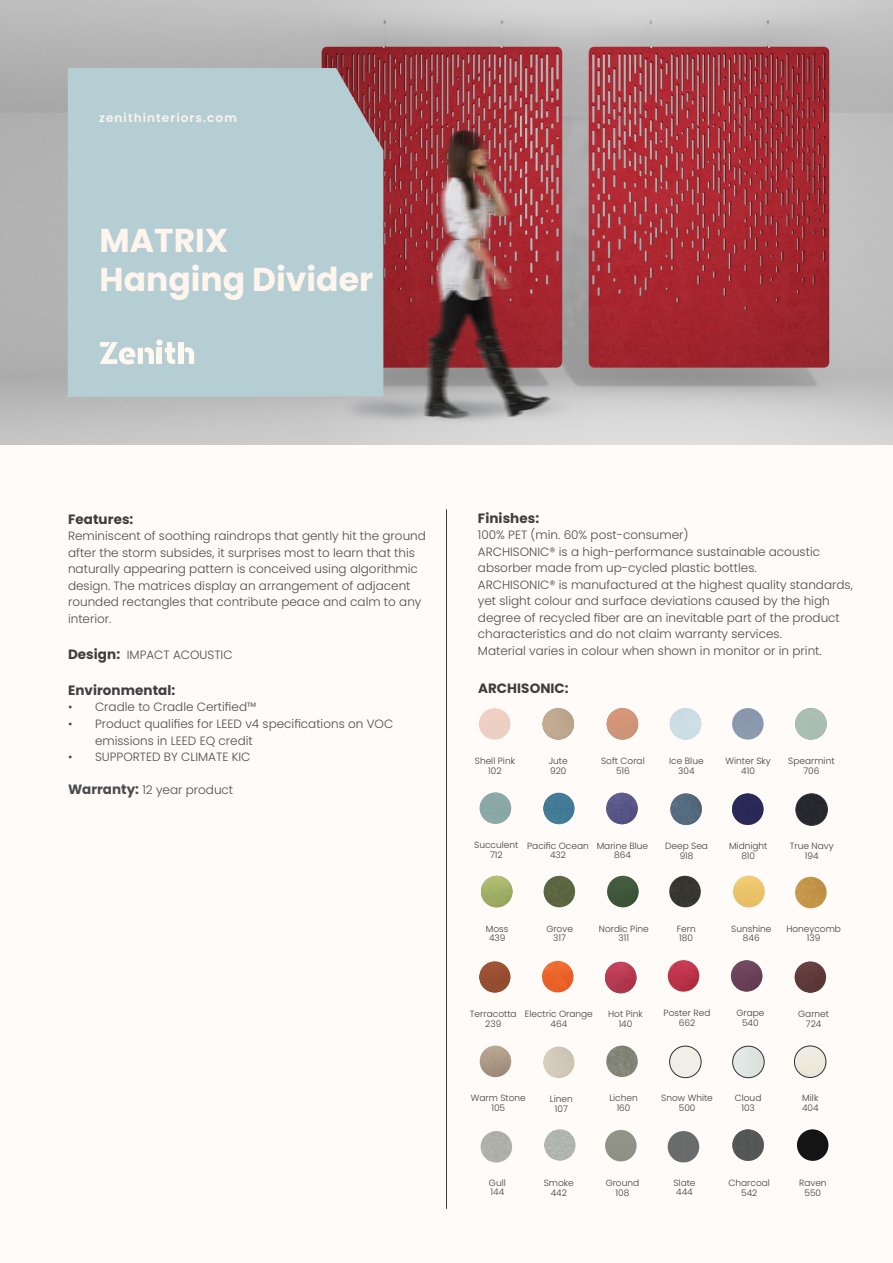
<style>
.page{position:relative;width:893px;height:1263px;background:#fffbf8}
.page>*{position:absolute;margin:0;border:0;box-sizing:border-box;transform-origin:0 0}
.PRODUCT_NAME{font:700 33px "Poppins";color:#fff5ed}
.COPY{font:700 13.5px "Poppins";letter-spacing:.005em;color:#3e3e3f}
.COPY-2{font:300 12px/16.5px "Poppins";color:#4b4c4d}
.WEBSITE_TOP_LEFT{font:600 12px "Poppins";letter-spacing:.09em;color:#fdf3eb}
.COLOURS_SPECS{font:300 9px/9.8px "Poppins";color:#3e3e3f;text-align:center}
.s1{font-weight:700;font-size:13.5px;color:#3e3e3f}
.s2{font-weight:700;font-size:13.5px}
</style>
<div class="page">
<img style="left:0;top:0;width:893px;height:444px">
<hr style="left:446px;top:509px;width:1px;height:700px;background:#3e3e3f">
<div style="left:68px;top:68px;width:315px;height:329px;background:#b5ced4"></div>
<div style="left:157px;top:348px;width:5px;height:16px;background:#fff8ef"></div>
<div style="left:156px;top:339px;width:7px;height:7px;background:#fff8ef;border-radius:50%"></div>
<svg style="left:165px;top:342px;width:10px;height:23px"></svg>
<div style="left:178px;top:342px;width:5px;height:22px;background:#fff8ef"></div>
<svg style="left:185px;top:347px;width:9px;height:17px"></svg>
<svg style="left:100px;top:342px;width:54px;height:22px"></svg>
<img style="left:479px;top:708px;width:31px;height:32px;border-radius:16px">
<img style="left:670px;top:708px;width:31px;height:32px;border-radius:16px">
<img style="left:607px;top:708px;width:31px;height:32px;border-radius:16px">
<img style="left:732px;top:708px;width:32px;height:32px;border-radius:16px">
<img style="left:480px;top:792px;width:31px;height:32px;border-radius:16px">
<img style="left:795px;top:708px;width:32px;height:32px;border-radius:16px">
<img style="left:794px;top:961px;width:32px;height:32px;border-radius:16px">
<img style="left:607px;top:876px;width:32px;height:31px;border-radius:16px">
<img style="left:606px;top:793px;width:32px;height:31px;border-radius:16px">
<img style="left:544px;top:1129px;width:32px;height:32px;border-radius:16px">
<img style="left:543px;top:793px;width:32px;height:31px;border-radius:16px">
<img style="left:733px;top:876px;width:32px;height:31px;border-radius:16px">
<img style="left:481px;top:876px;width:31px;height:31px;border-radius:16px">
<img style="left:542px;top:961px;width:31px;height:31px;border-radius:16px">
<img style="left:731px;top:960px;width:31px;height:32px;border-radius:16px">
<img style="left:605px;top:962px;width:31px;height:31px;border-radius:16px">
<img style="left:670px;top:1046px;width:31px;height:32px;border-radius:16px">
<div style="left:669px;top:1046px;width:32px;height:32px;border:1px solid #312f30;border-radius:50%"></div>
<img style="left:733px;top:1046px;width:31px;height:32px;border-radius:16px">
<div style="left:732px;top:1046px;width:32px;height:32px;border:1px solid #312f30;border-radius:50%"></div>
<img style="left:668px;top:960px;width:31px;height:32px;border-radius:16px">
<img style="left:797px;top:1129px;width:31px;height:32px;border-radius:16px">
<img style="left:732px;top:1129px;width:32px;height:32px;border-radius:16px">
<img style="left:543px;top:1046px;width:32px;height:32px;border-radius:16px">
<img style="left:668px;top:1131px;width:31px;height:31px">
<img style="left:794px;top:1046px;width:32px;height:31px;border-radius:16px">
<div style="left:794px;top:1045px;width:32px;height:33px;border:1px solid #312f30;border-radius:50%"></div>
<img style="left:544px;top:876px;width:31px;height:31px;border-radius:16px">
<img style="left:605px;top:1130px;width:32px;height:31px;border-radius:16px">
<img style="left:480px;top:1045px;width:31px;height:32px;border-radius:16px">
<img style="left:732px;top:793px;width:31px;height:32px;border-radius:16px">
<img style="left:795px;top:877px;width:32px;height:31px;border-radius:16px">
<img style="left:670px;top:793px;width:32px;height:32px;border-radius:16px">
<img style="left:542px;top:708px;width:32px;height:32px;border-radius:16px">
<img style="left:479px;top:961px;width:31px;height:32px;border-radius:16px">
<img style="left:669px;top:876px;width:32px;height:31px;border-radius:16px">
<img style="left:481px;top:1131px;width:31px;height:31px;border-radius:16px">
<img style="left:796px;top:794px;width:31px;height:31px;border-radius:16px">
<div style="left:795px;top:793px;width:33px;height:33px;border:1px solid #312f30;border-radius:50%"></div>
<img style="left:606px;top:1045px;width:32px;height:32px;border-radius:16px">
<p class="WEBSITE_TOP_LEFT" style="left:99px;top:111px;width:139px">zenithinteriors.com</p>
<p class="PRODUCT_NAME" style="left:100px;top:221px;width:130px">MATRIX</p>
<p class="PRODUCT_NAME" style="left:100px;top:260px;width:275px">Hanging Divider</p>
<p class="COPY" style="left:68px;top:511px;width:67px">Features:</p>
<p class="COPY-2" style="left:68px;top:528px;width:359px">Reminiscent of soothing raindrops that gently hit the ground after the storm subsides, it surprises most to learn that this naturally appearing pattern is conceived using algorithmic design. The matrices display an arrangement of adjacent rounded rectangles that contribute peace and calm to any interior.</p>
<p class="COPY-2" style="left:68px;top:647px;width:166px"><span class="s1">Design:</span> IMPACT ACOUSTIC</p>
<p class="COPY" style="left:68px;top:682px;width:109px">Environmental:</p>
<p class="COPY-2" style="left:68px;top:699px;width:190px">• Cradle to Cradle Certified™</p>
<p class="COPY-2" style="left:95px;top:716px;width:300px;text-indent:-27px">• Product qualifies for LEED v4 specifications on VOC emissions in LEED EQ credit</p>
<p class="COPY-2" style="left:68px;top:749px;width:184px">• SUPPORTED BY CLIMATE KIC</p>
<p class="COPY-2" style="left:68px;top:782px;width:167px"><span class="s2">Warranty:</span> 12 year product</p>
<p class="COPY" style="left:478px;top:510px;width:63px">Finishes:</p>
<p class="COPY-2" style="left:478px;top:527px;width:212px">100% PET (min. 60% post-consumer)</p>
<p class="COPY-2" style="left:478px;top:543px;width:344px">ARCHISONIC® is a high-performance sustainable acoustic absorber made from up-cycled plastic bottles.</p>
<p class="COPY-2" style="left:478px;top:576px;width:376px">ARCHISONIC® is manufactured at the highest quality standards, yet slight colour and surface deviations caused by the high degree of recycled fiber are an inevitable part of the product characteristics and do not claim warranty services.<br>Material varies in colour when shown in monitor or in print.</p>
<p class="COPY" style="left:478px;top:681px;width:92px">ARCHISONIC:</p>
<p class="COLOURS_SPECS" style="left:475px;top:756px;width:42px">Shell Pink</p>
<p class="COLOURS_SPECS" style="left:488px;top:766px;width:15px">102</p>
<p class="COLOURS_SPECS" style="left:549px;top:756px;width:20px">Jute</p>
<p class="COLOURS_SPECS" style="left:550px;top:766px;width:18px">920</p>
<p class="COLOURS_SPECS" style="left:601px;top:756px;width:45px">Soft Coral</p>
<p class="COLOURS_SPECS" style="left:616px;top:766px;width:15px">516</p>
<p class="COLOURS_SPECS" style="left:669px;top:756px;width:36px">Ice Blue</p>
<p class="COLOURS_SPECS" style="left:678px;top:766px;width:18px">304</p>
<p class="COLOURS_SPECS" style="left:725px;top:756px;width:47px">Winter Sky</p>
<p class="COLOURS_SPECS" style="left:741px;top:766px;width:15px">410</p>
<p class="COLOURS_SPECS" style="left:788px;top:756px;width:48px">Spearmint</p>
<p class="COLOURS_SPECS" style="left:803px;top:766px;width:18px">706</p>
<p class="COLOURS_SPECS" style="left:474px;top:840px;width:46px">Succulent</p>
<p class="COLOURS_SPECS" style="left:490px;top:850px;width:14px">712</p>
<p class="COLOURS_SPECS" style="left:527px;top:841px;width:63px">Pacific Ocean</p>
<p class="COLOURS_SPECS" style="left:550px;top:850px;width:17px">432</p>
<p class="COLOURS_SPECS" style="left:597px;top:841px;width:53px">Marine Blue<br>864</p>
<p class="COLOURS_SPECS" style="left:665px;top:841px;width:44px">Deep Sea</p>
<p class="COLOURS_SPECS" style="left:680px;top:851px;width:15px">918</p>
<p class="COLOURS_SPECS" style="left:729px;top:841px;width:40px">Midnight<br>810</p>
<p class="COLOURS_SPECS" style="left:790px;top:841px;width:45px">True Navy</p>
<p class="COLOURS_SPECS" style="left:805px;top:851px;width:15px">194</p>
<p class="COLOURS_SPECS" style="left:486px;top:924px;width:24px">Moss</p>
<p class="COLOURS_SPECS" style="left:489px;top:933px;width:18px">439</p>
<p class="COLOURS_SPECS" style="left:546px;top:924px;width:28px">Grove</p>
<p class="COLOURS_SPECS" style="left:553px;top:933px;width:14px">317</p>
<p class="COLOURS_SPECS" style="left:599px;top:924px;width:51px">Nordic Pine</p>
<p class="COLOURS_SPECS" style="left:618px;top:933px;width:12px">311</p>
<p class="COLOURS_SPECS" style="left:677px;top:924px;width:20px">Fern</p>
<p class="COLOURS_SPECS" style="left:679px;top:933px;width:15px">180</p>
<p class="COLOURS_SPECS" style="left:731px;top:924px;width:42px">Sunshine</p>
<p class="COLOURS_SPECS" style="left:743px;top:933px;width:18px">846</p>
<p class="COLOURS_SPECS" style="left:786px;top:924px;width:56px">Honeycomb</p>
<p class="COLOURS_SPECS" style="left:807px;top:933px;width:15px">139</p>
<p class="COLOURS_SPECS" style="left:470px;top:1009px;width:48px">Terracotta</p>
<p class="COLOURS_SPECS" style="left:485px;top:1019px;width:18px">239</p>
<p class="COLOURS_SPECS" style="left:525px;top:1009px;width:70px">Electric Orange</p>
<p class="COLOURS_SPECS" style="left:550px;top:1018px;width:18px">464</p>
<p class="COLOURS_SPECS" style="left:608px;top:1009px;width:36px">Hot Pink</p>
<p class="COLOURS_SPECS" style="left:619px;top:1018px;width:15px">140</p>
<p class="COLOURS_SPECS" style="left:664px;top:1008px;width:48px">Poster Red</p>
<p class="COLOURS_SPECS" style="left:679px;top:1018px;width:18px">662</p>
<p class="COLOURS_SPECS" style="left:736px;top:1008px;width:30px">Grape</p>
<p class="COLOURS_SPECS" style="left:742px;top:1018px;width:18px">540</p>
<p class="COLOURS_SPECS" style="left:798px;top:1009px;width:32px">Garnet</p>
<p class="COLOURS_SPECS" style="left:806px;top:1019px;width:17px">724</p>
<p class="COLOURS_SPECS" style="left:471px;top:1093px;width:57px">Warm Stone</p>
<p class="COLOURS_SPECS" style="left:491px;top:1103px;width:15px">105</p>
<p class="COLOURS_SPECS" style="left:550px;top:1094px;width:24px">Linen</p>
<p class="COLOURS_SPECS" style="left:555px;top:1104px;width:14px">107</p>
<p class="COLOURS_SPECS" style="left:609px;top:1093px;width:30px">Lichen</p>
<p class="COLOURS_SPECS" style="left:617px;top:1103px;width:15px">160</p>
<p class="COLOURS_SPECS" style="left:661px;top:1093px;width:53px">Snow White</p>
<p class="COLOURS_SPECS" style="left:679px;top:1103px;width:18px">500</p>
<p class="COLOURS_SPECS" style="left:735px;top:1093px;width:28px">Cloud</p>
<p class="COLOURS_SPECS" style="left:741px;top:1103px;width:15px">103</p>
<p class="COLOURS_SPECS" style="left:802px;top:1093px;width:18px">Milk</p>
<p class="COLOURS_SPECS" style="left:802px;top:1103px;width:18px">404</p>
<p class="COLOURS_SPECS" style="left:489px;top:1178px;width:18px">Gull</p>
<p class="COLOURS_SPECS" style="left:491px;top:1187px;width:15px">144</p>
<p class="COLOURS_SPECS" style="left:544px;top:1178px;width:32px">Smoke</p>
<p class="COLOURS_SPECS" style="left:551px;top:1187px;width:18px">442</p>
<p class="COLOURS_SPECS" style="left:606px;top:1178px;width:35px">Ground</p>
<p class="COLOURS_SPECS" style="left:616px;top:1187px;width:15px">108</p>
<p class="COLOURS_SPECS" style="left:673px;top:1178px;width:24px">Slate</p>
<p class="COLOURS_SPECS" style="left:676px;top:1187px;width:18px">444</p>
<p class="COLOURS_SPECS" style="left:728px;top:1178px;width:43px">Charcoal</p>
<p class="COLOURS_SPECS" style="left:741px;top:1187px;width:18px">542</p>
<p class="COLOURS_SPECS" style="left:799px;top:1178px;width:29px">Raven</p>
<p class="COLOURS_SPECS" style="left:804px;top:1188px;width:18px">550</p>
</div>
